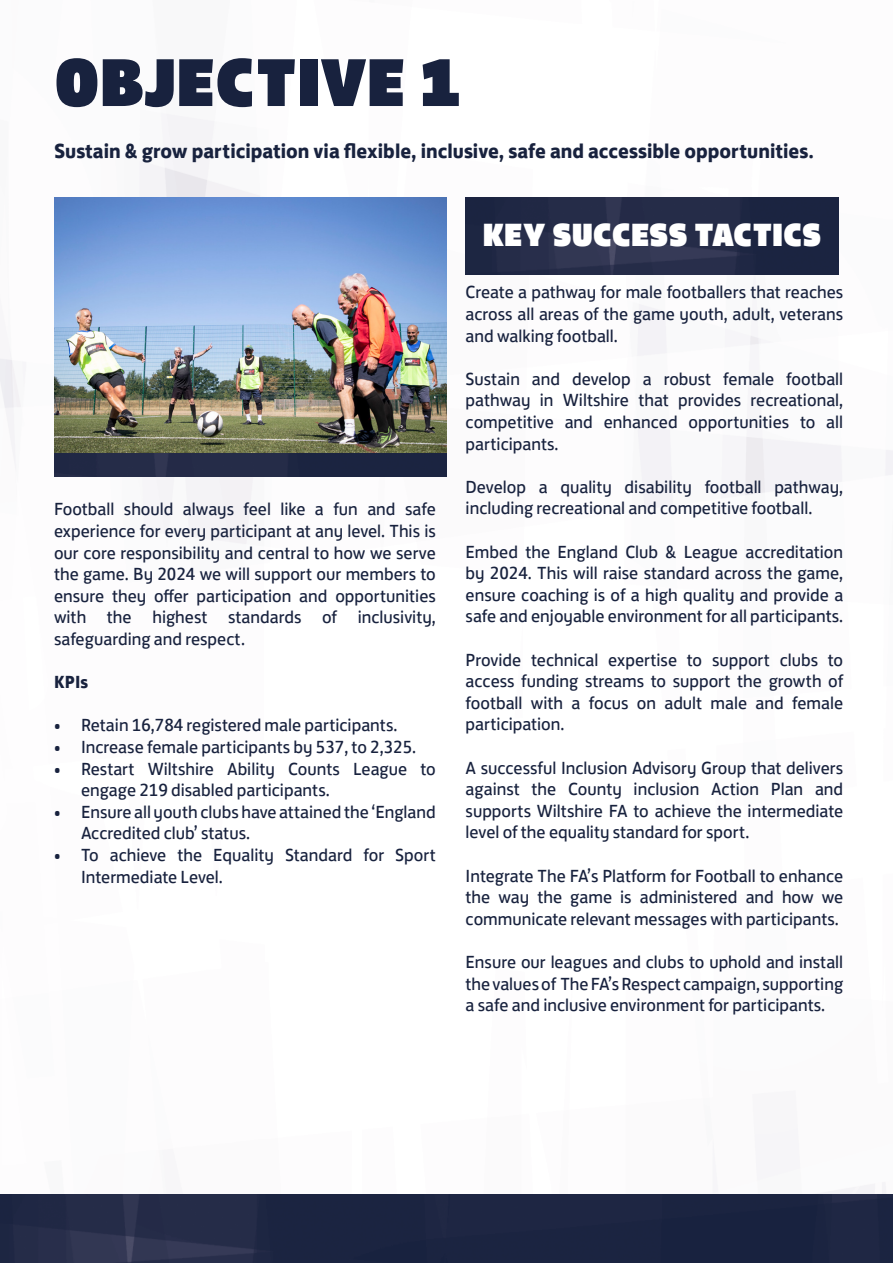
<style>
.page{position:relative;width:893px;height:1263px;background:#fff}
.page>*{position:absolute;margin:0;border:0;box-sizing:border-box;transform-origin:0 0}
.t1{font:69.3px "FS Jack Poster";color:#18223e}
.t2{font:33px "FS Jack Poster";color:#fff}
.t3{font:700 21px "FS Jack";color:#18223e}
.t4{font:18px/21.6px "FS Jack";color:#18223e;text-align:justify}
.t5{font:700 18px "FS Jack";color:#18223e}
</style>
<div class="page">
<img style="left:0;top:114px;width:893px;height:1081px">
<img style="left:466px;top:198px;width:373px;height:76px">
<img style="left:0;top:1195px;width:893px;height:68px">
<div style="left:54px;top:453px;width:392px;height:23px;background:#212845"></div>
<img style="left:54px;top:198px;width:392px;height:255px">
<h1 class="t1" style="left:54px;top:22px;width:410px">OBJECTIVE 1</h1>
<p class="t3" style="left:54px;top:133px;width:761px">Sustain &amp; grow participation via flexible, inclusive, safe and accessible opportunities.</p>
<p class="t4" style="left:54px;top:497px;width:383px">Football should always feel like a fun and safe experience for every participant at any level. This is our core responsibility and central to how we serve the game. By 2024 we will support our members to ensure they offer participation and opportunities with the highest standards of inclusivity, safeguarding and respect.</p>
<p class="t5" style="left:54px;top:667px;width:36px">KPIs</p>
<p class="t4" style="left:54px;top:713px;width:345px">• Retain 16,784 registered male participants.</p>
<p class="t4" style="left:54px;top:734px;width:364px">• Increase female participants by 537, to 2,325.</p>
<p class="t4" style="left:81px;top:756px;width:356px;text-indent:-27px">• Restart Wiltshire Ability Counts League to engage 219 disabled participants.</p>
<p class="t4" style="left:81px;top:799px;width:356px;text-indent:-27px">• Ensure all youth clubs have attained the ‘England<br>Accredited club’ status.</p>
<p class="t4" style="left:81px;top:842px;width:356px;text-indent:-27px">• To achieve the Equality Standard for Sport<br>Intermediate Level.</p>
<h2 class="t2" style="left:483px;top:206px;width:340px">KEY SUCCESS TACTICS</h2>
<p class="t4" style="left:466px;top:280px;width:379px">Create a pathway for male footballers that reaches across all areas of the game youth, adult, veterans and walking football.</p>
<p class="t4" style="left:466px;top:366px;width:379px">Sustain and develop a robust female football pathway in Wiltshire that provides recreational, competitive and enhanced opportunities to all participants.</p>
<p class="t4" style="left:466px;top:474px;width:379px">Develop a quality disability football pathway, including recreational and competitive football.</p>
<p class="t4" style="left:466px;top:539px;width:379px">Embed the England Club &amp; League accreditation by 2024. This will raise standard across the game, ensure coaching is of a high quality and provide a safe and enjoyable environment for all participants.</p>
<p class="t4" style="left:466px;top:647px;width:379px">Provide technical expertise to support clubs to access funding streams to support the growth of football with a focus on adult male and female participation.</p>
<p class="t4" style="left:466px;top:755px;width:379px">A successful Inclusion Advisory Group that delivers against the County inclusion Action Plan and supports Wiltshire FA to achieve the intermediate level of the equality standard for sport.</p>
<p class="t4" style="left:466px;top:863px;width:379px">Integrate The FA’s Platform for Football to enhance the way the game is administered and how we communicate relevant messages with participants.</p>
<p class="t4" style="left:466px;top:950px;width:379px">Ensure our leagues and clubs to uphold and install the values of The FA’s Respect campaign, supporting a safe and inclusive environment for participants.</p>
</div>
